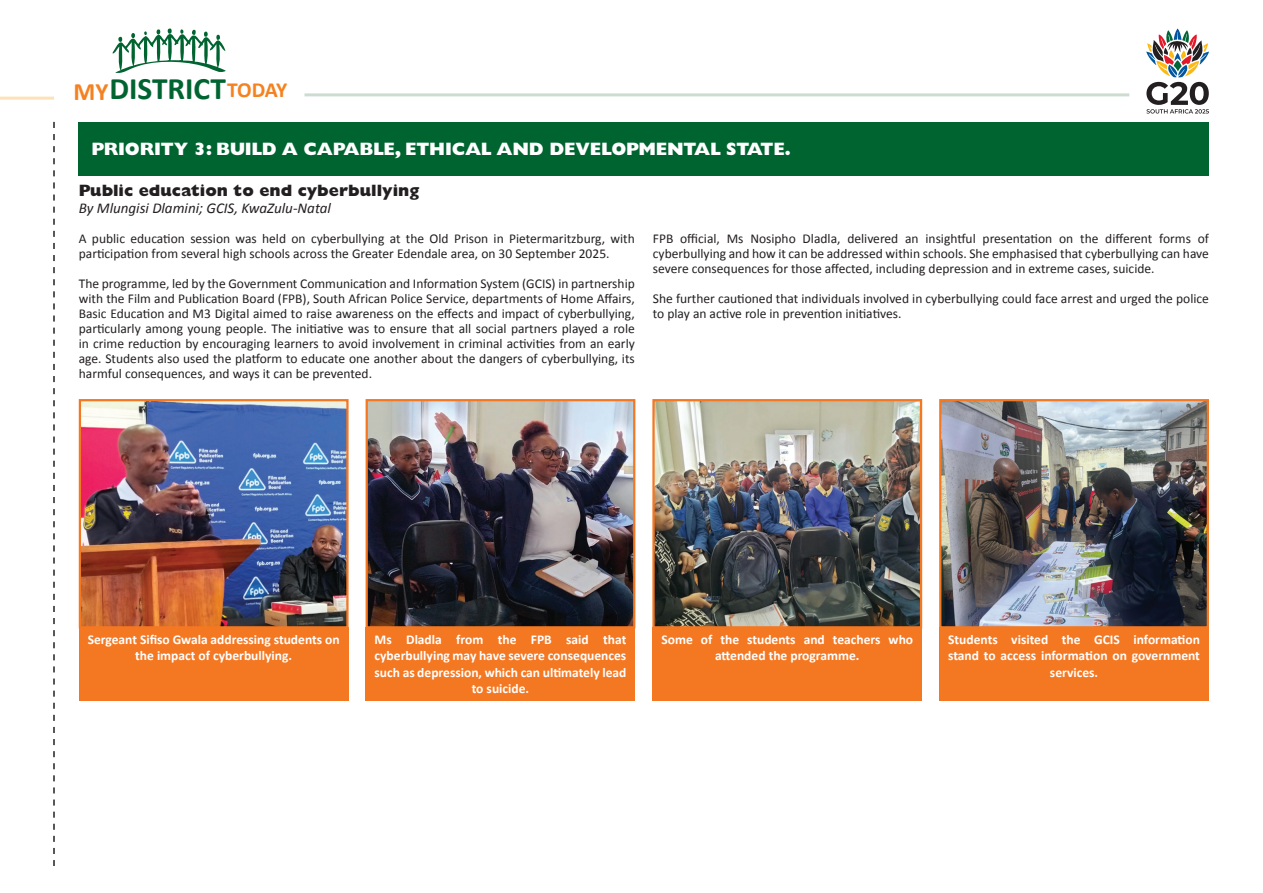
<style>
.page{position:relative;width:1263px;height:893px;background:#fff}
.page>*{position:absolute;margin:0;border:0;box-sizing:border-box;transform-origin:0 0}
.t1{font:700 31.35px "Calibri";color:#006431}
.t2{font:800 18px "Gill Sans MT Pro";letter-spacing:-.01em;color:#fff}
.t3{font:800 16.5px "Gill Sans MT Pro";color:#231f20}
.t4{font:italic 15px "Calibri";color:#231f20}
.t5{font:13.5px/15px "Calibri";color:#231f20}
.t6{font:700 13.5px/16.2px "Calibri";color:#fff;text-align:center}
.s1{font-size:25.05px;color:#f58220}
.s2{font-size:21.6px;color:#f58220}
</style>
<div class="page">
<div style="left:79px;top:122px;width:1130px;height:54px;background:#006431"></div>
<svg style="left:53px;top:122px;width:2px;height:744px"></svg>
<hr style="left:0;top:97px;width:54px;height:3px;background:#fee2b7">
<hr style="left:304px;top:93px;width:825px;height:3px;background:#ccdcd0">
<svg style="left:113px;top:28px;width:113px;height:45px"></svg>
<svg style="left:1146px;top:29px;width:63px;height:85px"></svg>
<img style="left:82px;top:402px;width:264px;height:223px">
<div style="left:79px;top:399px;width:270px;height:229px;border:2px solid #f47721"></div>
<div style="left:79px;top:627px;width:270px;height:73px;background:#f47721"></div>
<img style="left:369px;top:402px;width:263px;height:223px">
<div style="left:366px;top:399px;width:269px;height:229px;border:2px solid #f47721"></div>
<div style="left:366px;top:627px;width:269px;height:73px;background:#f47721"></div>
<img style="left:655px;top:402px;width:264px;height:223px">
<div style="left:652px;top:399px;width:270px;height:229px;border:2px solid #f47721"></div>
<div style="left:652px;top:627px;width:270px;height:73px;background:#f47721"></div>
<img style="left:942px;top:402px;width:264px;height:223px">
<div style="left:939px;top:399px;width:270px;height:229px;border:2px solid #f47721"></div>
<div style="left:939px;top:627px;width:270px;height:73px;background:#f47721"></div>
<h1 class="t1" style="left:73px;top:69px;width:215px"><span class="s1">MY</span>DISTRICT<span class="s2">TODAY</span></h1>
<h2 class="t2" style="left:91px;top:138px;width:701px">PRIORITY 3: BUILD A CAPABLE, ETHICAL AND DEVELOPMENTAL STATE.</h2>
<p class="t3" style="left:79px;top:181px;width:342px">Public education to end cyberbullying</p>
<p class="t4" style="left:79px;top:197px;width:254px">By Mlungisi Dlamini; GCIS, KwaZulu-Natal</p>
<p class="t5" style="left:79px;top:231px;width:558px">A public education session was held on cyberbullying at the Old Prison in Pietermaritzburg, with participation from several high schools across the Greater Edendale area, on 30 September 2025.</p>
<p class="t5" style="left:79px;top:276px;width:558px;text-align:justify">The programme, led by the Government Communication and Information System (GCIS) in partnership with the Film and Publication Board (FPB), South African Police Service, departments of Home Affairs, Basic Education and M3 Digital aimed to raise awareness on the effects and impact of cyberbullying, particularly among young people. The initiative was to ensure that all social partners played a role in crime reduction by encouraging learners to avoid involvement in criminal activities from an early age. Students also used the platform to educate one another about the dangers of cyberbullying, its harmful consequences, and ways it can be prevented.</p>
<p class="t5" style="left:653px;top:231px;width:558px;text-align:justify">FPB official, Ms Nosipho Dladla, delivered an insightful presentation on the different forms of cyberbullying and how it can be addressed within schools. She emphasised that cyberbullying can have severe consequences for those affected, including depression and in extreme cases, suicide.</p>
<p class="t5" style="left:653px;top:291px;width:558px">She further cautioned that individuals involved in cyberbullying could face arrest and urged the police to play an active role in prevention initiatives.</p>
<p class="t6" style="left:88px;top:632px;width:253px">Sergeant Sifiso Gwala addressing students on the impact of cyberbullying.</p>
<p class="t6" style="left:375px;top:632px;width:253px">Ms Dladla from the FPB said that cyberbullying may have severe consequences such as depression, which can ultimately lead to suicide.</p>
<p class="t6" style="left:661px;top:632px;width:253px">Some of the students and teachers who attended the programme.</p>
<p class="t6" style="left:948px;top:632px;width:253px">Students visited the GCIS information stand to access information on government services.</p>
</div>
